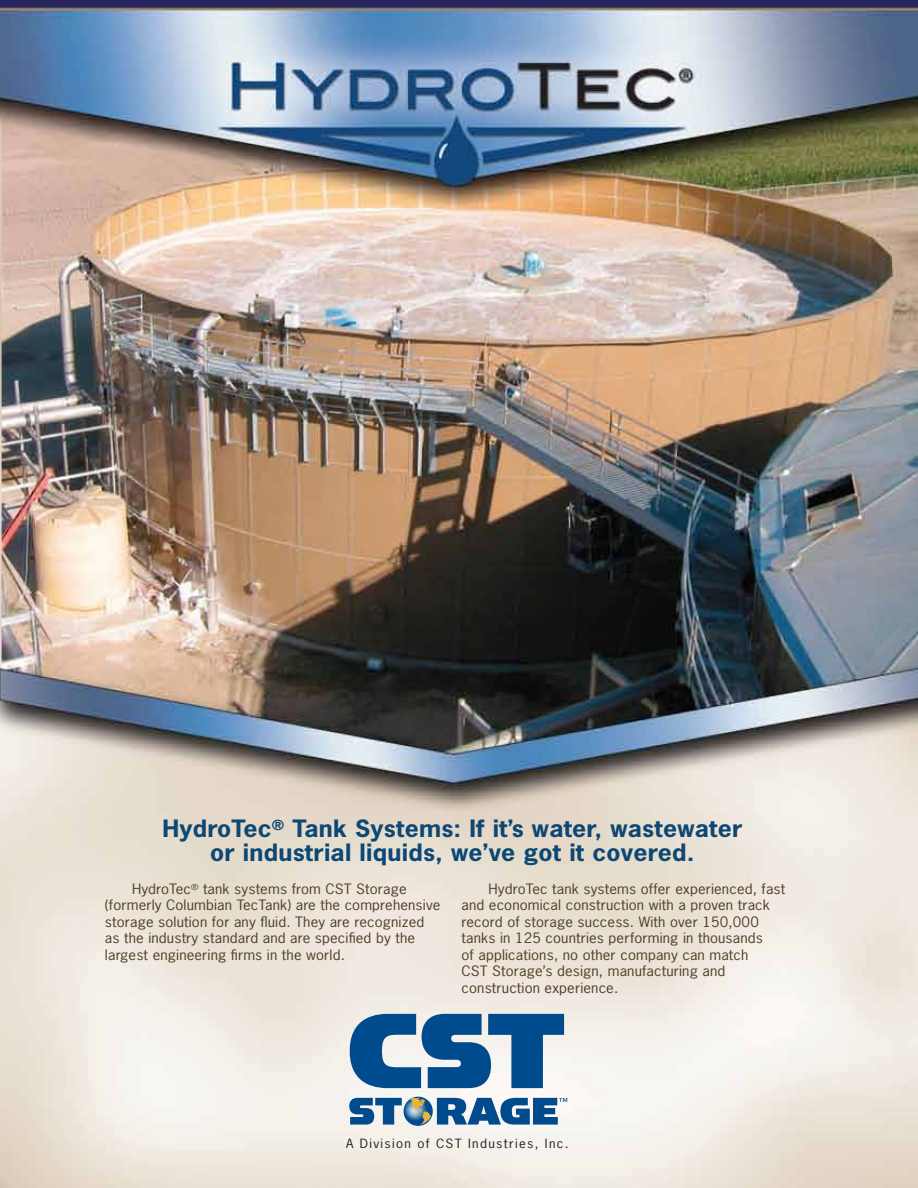
<style>
.page{position:relative;width:918px;height:1188px;background:#fff}
.page>*{position:absolute;margin:0;border:0;box-sizing:border-box;transform-origin:0 0}
.t1{font:700 22.5px/24px "News Gothic";letter-spacing:.01em;color:#0d4774;text-align:center;scale:1.1 1}
.t2{font:13.5px/16.5px "News Gothic";letter-spacing:.01em;color:#4e4026;scale:1.1 1}
.t3{font:12px "News Gothic";letter-spacing:.1em;color:#231f20;scale:1.1 1}
</style>
<div class="page">
<img style="left:0;top:0;width:918px;height:1188px">
<img style="left:404px;top:1097px;width:29px;height:29px;border-radius:15px">
<svg style="left:409px;top:1097px;width:22px;height:29px"></svg>
<svg style="left:350px;top:1014px;width:214px;height:74px"></svg>
<svg style="left:349px;top:1098px;width:53px;height:27px"></svg>
<svg style="left:437px;top:1098px;width:130px;height:27px"></svg>
<h1 class="t1" style="left:162px;top:816px;width:529px">HydroTec<sup>®</sup> Tank Systems: If it’s water, wastewater or industrial liquids, we’ve got it covered.</h1>
<p class="t2" style="left:105px;top:880px;width:306px;text-indent:27px">HydroTec<sup>®</sup> tank systems from CST Storage (formerly Columbian TecTank) are the comprehensive storage solution for any fluid. They are recognized as the industry standard and are specified by the largest engineering firms in the world.</p>
<p class="t2" style="left:462px;top:880px;width:296px;text-indent:27px">HydroTec tank systems offer experienced, fast and economical construction with a proven track record of storage success. With over 150,000 tanks in 125 countries performing in thousands<br>of applications, no other company can match<br>CST Storage’s design, manufacturing and construction experience.</p>
<p class="t3" style="left:346px;top:1136px;width:204px">A Division of CST Industries, Inc.</p>
</div>
